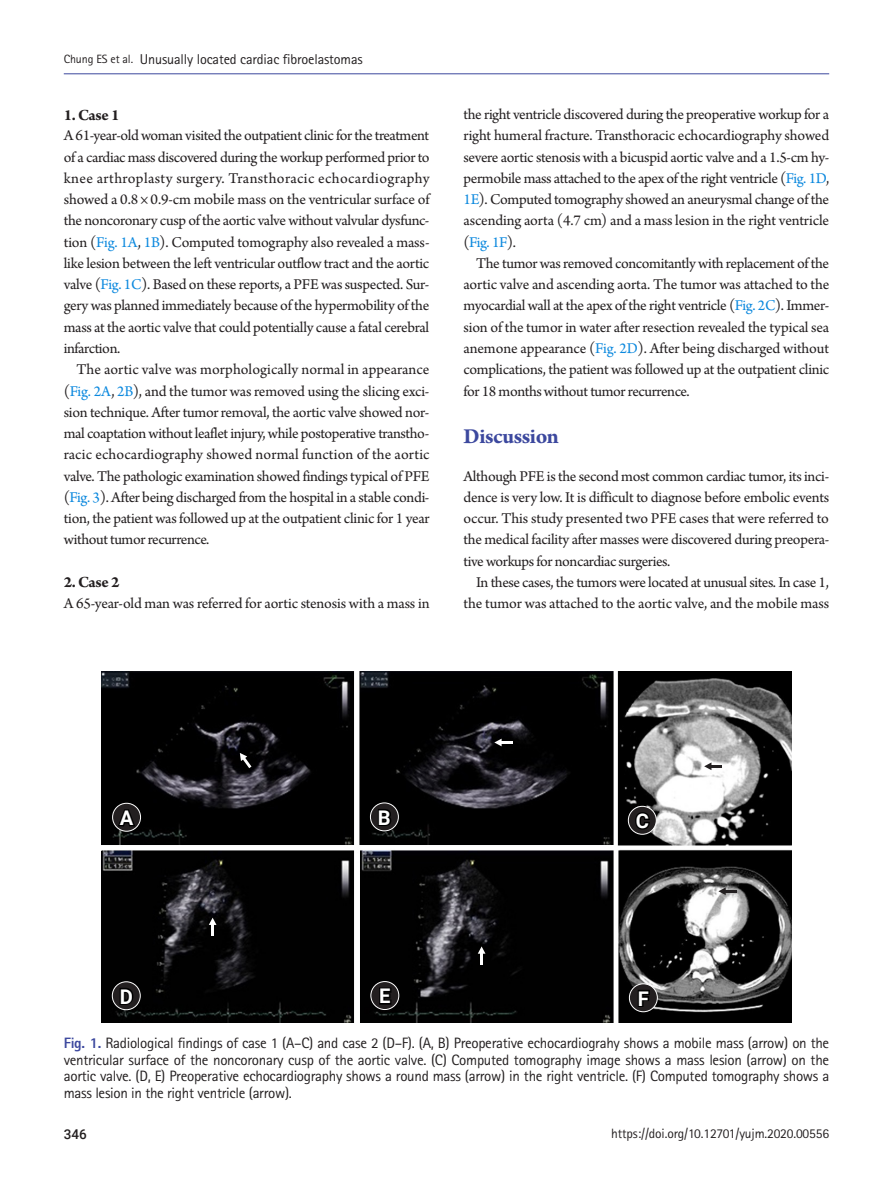
<style>
.page{position:relative;width:893px;height:1191px;background:#fff}
.page>*{position:absolute;margin:0;border:0;box-sizing:border-box;transform-origin:0 0}
.body-title{font:700 22.5px "Arno Pro";letter-spacing:-.02em;color:#3c489e}
.t1{font:700 20.25px "Roboto";color:#fff}
.body-sub-title{font:700 16.5px "Arno Pro";letter-spacing:-.025em;color:#231f20}
.body{font:15.75px/21.3px "Arno Pro";letter-spacing:-.02em;color:#231f20;text-align:justify}
.fig-caption{font:15px/16.5px "Rotis Sans Serif Std";letter-spacing:-.02em;color:#231f20;text-align:justify}
.t2{font:14.25px "Rotis Sans Serif Std";letter-spacing:-.01em;color:#231f20}
.t3{font:13.5px "Rotis Sans Serif Std";letter-spacing:-.01em;color:#231f20}
.t4{font:500 13.5px "Roboto";color:#231f20}
.s1{font-size:12px}
.s2{color:#0b88de}
.s3{font-weight:800;color:#3c489e}
</style>
<div class="page">
<img style="left:101px;top:671px;width:691px;height:351px">
<svg style="left:370px;top:803px;width:28px;height:28px"></svg>
<div style="left:370px;top:802px;width:29px;height:29px;border:1px solid #fff;border-radius:50%"></div>
<svg style="left:376px;top:806px;width:17px;height:21px"></svg>
<svg style="left:112px;top:981px;width:28px;height:28px"></svg>
<div style="left:112px;top:981px;width:29px;height:29px;border:1px solid #fff;border-radius:50%"></div>
<svg style="left:118px;top:985px;width:17px;height:21px"></svg>
<svg style="left:629px;top:983px;width:28px;height:28px"></svg>
<div style="left:629px;top:983px;width:29px;height:29px;border:1px solid #fff;border-radius:50%"></div>
<svg style="left:636px;top:988px;width:15px;height:20px"></svg>
<svg style="left:113px;top:803px;width:28px;height:28px"></svg>
<div style="left:112px;top:802px;width:29px;height:29px;border:1px solid #fff;border-radius:50%"></div>
<svg style="left:116px;top:808px;width:21px;height:20px"></svg>
<svg style="left:628px;top:806px;width:28px;height:28px"></svg>
<div style="left:628px;top:806px;width:29px;height:28px;border:1px solid #fff;border-radius:50%"></div>
<svg style="left:633px;top:810px;width:18px;height:21px"></svg>
<svg style="left:371px;top:981px;width:28px;height:28px"></svg>
<div style="left:370px;top:981px;width:29px;height:29px;border:1px solid #fff;border-radius:50%"></div>
<svg style="left:378px;top:986px;width:15px;height:20px"></svg>
<svg style="left:718px;top:887px;width:18px;height:8px"></svg>
<svg style="left:240px;top:753px;width:11px;height:15px"></svg>
<svg style="left:494px;top:738px;width:18px;height:8px"></svg>
<svg style="left:209px;top:917px;width:7px;height:18px"></svg>
<svg style="left:478px;top:946px;width:7px;height:18px"></svg>
<svg style="left:704px;top:762px;width:18px;height:8px"></svg>
<hr style="left:64px;top:73px;width:765px;height:1px;background:#3c489e">
<p class="t2" style="left:64px;top:51px;width:300px"><span class="s1">Chung ES et al.</span> Unusually located cardiac fibroelastomas</p>
<p class="body-sub-title" style="left:64px;top:105px;width:57px">1. Case 1</p>
<p class="body" style="left:64px;top:126px;width:367px">A 61-year-old woman visited the outpatient clinic for the treatment of a cardiac mass discovered during the workup performed prior to knee arthroplasty surgery. Transthoracic echocardiography showed a 0.8 × 0.9-cm mobile mass on the ventricular surface of the noncoronary cusp of the aortic valve without valvular dysfunc&shy;tion (<span class="s2">Fig. 1A</span>, <span class="s2">1B</span>). Computed tomography also revealed a mass&shy;like lesion between the left ventricular outflow tract and the aortic valve (<span class="s2">Fig. 1C</span>). Based on these reports, a PFE was suspected. Sur&shy;gery was planned immediately because of the hypermobility of the mass at the aortic valve that could potentially cause a fatal cerebral infarction.</p>
<p class="body" style="left:64px;top:360px;width:367px;text-indent:13px">The aortic valve was morphologically normal in appearance (<span class="s2">Fig. 2A</span>, <span class="s2">2B</span>), and the tumor was removed using the slicing exci&shy;sion technique. After tumor removal, the aortic valve showed nor&shy;mal coaptation without leaflet injury, while postoperative transtho&shy;racic echocardiography showed normal function of the aortic valve. The pathologic examination showed findings typical of PFE (<span class="s2">Fig. 3</span>). After being discharged from the hospital in a stable condi&shy;tion, the patient was followed up at the outpatient clinic for 1 year without tumor recurrence.</p>
<p class="body-sub-title" style="left:64px;top:573px;width:57px">2. Case 2</p>
<p class="body" style="left:64px;top:593px;width:367px">A 65-year-old man was referred for aortic stenosis with a mass in</p>
<p class="body" style="left:463px;top:104px;width:367px">the right ventricle discovered during the preoperative workup for a right humeral fracture. Transthoracic echocardiography showed severe aortic stenosis with a bicuspid aortic valve and a 1.5-cm hy&shy;permobile mass attached to the apex of the right ventricle (<span class="s2">Fig. 1D</span>, <span class="s2">1E</span>). Computed tomography showed an aneurysmal change of the ascending aorta (4.7 cm) and a mass lesion in the right ventricle (<span class="s2">Fig. 1F</span>).</p>
<p class="body" style="left:463px;top:253px;width:367px;text-indent:13px">The tumor was removed concomitantly with replacement of the aortic valve and ascending aorta. The tumor was attached to the myocardial wall at the apex of the right ventricle (<span class="s2">Fig. 2C</span>). Immer&shy;sion of the tumor in water after resection revealed the typical sea anemone appearance (<span class="s2">Fig. 2D</span>). After being discharged without complications, the patient was followed up at the outpatient clinic for 18 months without tumor recurrence.</p>
<p class="body-title" style="left:463px;top:423px;width:97px">Discussion</p>
<p class="body" style="left:463px;top:466px;width:367px">Although PFE is the second most common cardiac tumor, its inci&shy;dence is very low. It is difficult to diagnose before embolic events occur. This study presented two PFE cases that were referred to the medical facility after masses were discovered during preopera&shy;tive workups for noncardiac surgeries.</p>
<p class="body" style="left:463px;top:572px;width:367px;text-align:right">In these cases, the tumors were located at unusual sites. In case 1, the tumor was attached to the aortic valve, and the mobile mass</p>
<p class="t1" style="left:378px;top:803px;width:14px">B</p>
<p class="t1" style="left:120px;top:803px;width:15px">A</p>
<p class="t1" style="left:636px;top:806px;width:15px">C</p>
<p class="t1" style="left:379px;top:982px;width:13px">E</p>
<p class="fig-caption" style="left:64px;top:1034px;width:767px"><span class="s3">Fig. 1.</span> Radiological findings of case 1 (A–C) and case 2 (D–F). (A, B) Preoperative echocardiograhy shows a mobile mass (arrow) on the ventricular surface of the noncoronary cusp of the aortic valve. (C) Computed tomography image shows a mass lesion (arrow) on the aortic valve. (D, E) Preoperative echocardiography shows a round mass (arrow) in the right ventricle. (F) Computed tomography shows a mass lesion in the right ventricle (arrow).</p>
<p class="t4" style="left:64px;top:1124px;width:25px">346</p>
<p class="t3" style="left:611px;top:1125px;width:219px">https://doi.org/10.12701/yujm.2020.00556</p>
<p class="t1" style="left:120px;top:982px;width:15px">D</p>
<p class="t1" style="left:638px;top:984px;width:13px">F</p>
</div>
